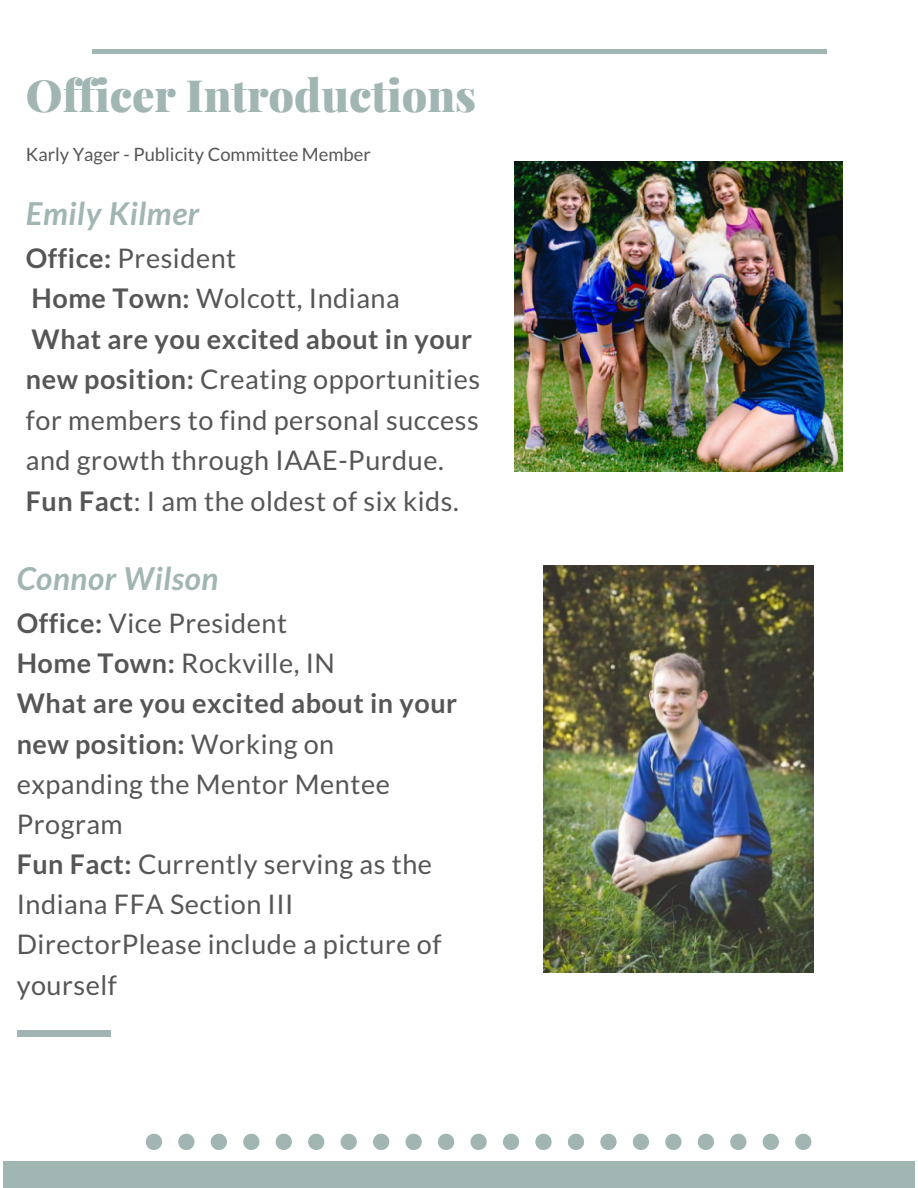
<style>
.page{position:relative;width:918px;height:1188px;background:#fff}
.page>*{position:absolute;margin:0;border:0;box-sizing:border-box;transform-origin:0 0}
.t1{font:900 44.55px "Playfair Display";color:#a1b5b3}
.t2{font:italic 700 31.5px "Lato";letter-spacing:.02em;color:#a1b5b3}
.t3{font:27px/40.2px "Lato";letter-spacing:.02em;color:#565656}
.t4{font:18.45px "Lato";color:#565656}
.s1{font-weight:700}
</style>
<div class="page">
<div style="left:3px;top:1161px;width:912px;height:27px;background:#a1b5b3"></div>
<hr style="left:92px;top:50px;width:734px;height:4px;background:#a1b5b3">
<div style="left:17px;top:1031px;width:93px;height:6px;background:#a1b5b3"></div>
<img style="left:515px;top:161px;width:327px;height:311px">
<img style="left:544px;top:565px;width:270px;height:408px">
<svg style="left:146px;top:1134px;width:16px;height:16px"></svg>
<svg style="left:178px;top:1134px;width:16px;height:16px"></svg>
<svg style="left:211px;top:1134px;width:16px;height:16px"></svg>
<svg style="left:243px;top:1134px;width:16px;height:16px"></svg>
<svg style="left:276px;top:1134px;width:16px;height:16px"></svg>
<svg style="left:308px;top:1134px;width:16px;height:16px"></svg>
<svg style="left:341px;top:1134px;width:16px;height:16px"></svg>
<svg style="left:373px;top:1134px;width:16px;height:16px"></svg>
<svg style="left:406px;top:1134px;width:16px;height:16px"></svg>
<svg style="left:438px;top:1134px;width:16px;height:16px"></svg>
<svg style="left:470px;top:1134px;width:17px;height:16px"></svg>
<svg style="left:503px;top:1134px;width:16px;height:16px"></svg>
<svg style="left:535px;top:1134px;width:17px;height:16px"></svg>
<svg style="left:568px;top:1134px;width:16px;height:16px"></svg>
<svg style="left:600px;top:1134px;width:17px;height:16px"></svg>
<svg style="left:633px;top:1134px;width:16px;height:16px"></svg>
<svg style="left:665px;top:1134px;width:17px;height:16px"></svg>
<svg style="left:698px;top:1134px;width:16px;height:16px"></svg>
<svg style="left:730px;top:1134px;width:16px;height:16px"></svg>
<svg style="left:763px;top:1134px;width:16px;height:16px"></svg>
<svg style="left:795px;top:1134px;width:16px;height:16px"></svg>
<h1 class="t1" style="left:26px;top:64px;width:452px">Officer Introductions</h1>
<p class="t4" style="left:26px;top:143px;width:347px">Karly Yager - Publicity Committee Member</p>
<p class="t2" style="left:26px;top:194px;width:175px">Emily Kilmer</p>
<p class="t3" style="left:26px;top:237px;width:456px"><span class="s1">Office:</span> President<br><span class="s1">Home Town:</span> Wolcott, Indiana<br><span class="s1">What are you excited about in your new position:</span> Creating opportunities for members to find personal success and growth through IAAE-Purdue.<br><span class="s1">Fun Fact</span>: I am the oldest of six kids.</p>
<p class="t2" style="left:17px;top:559px;width:203px">Connor Wilson</p>
<p class="t3" style="left:17px;top:602px;width:442px"><span class="s1">Office:</span> Vice President<br><span class="s1">Home Town:</span> Rockville, IN<br><span class="s1">What are you excited about in your new position:</span> Working on expanding the Mentor Mentee<br>Program<br><span class="s1">Fun Fact:</span> Currently serving as the<br>Indiana FFA Section III<br>DirectorPlease include a picture of yourself</p>
</div>
